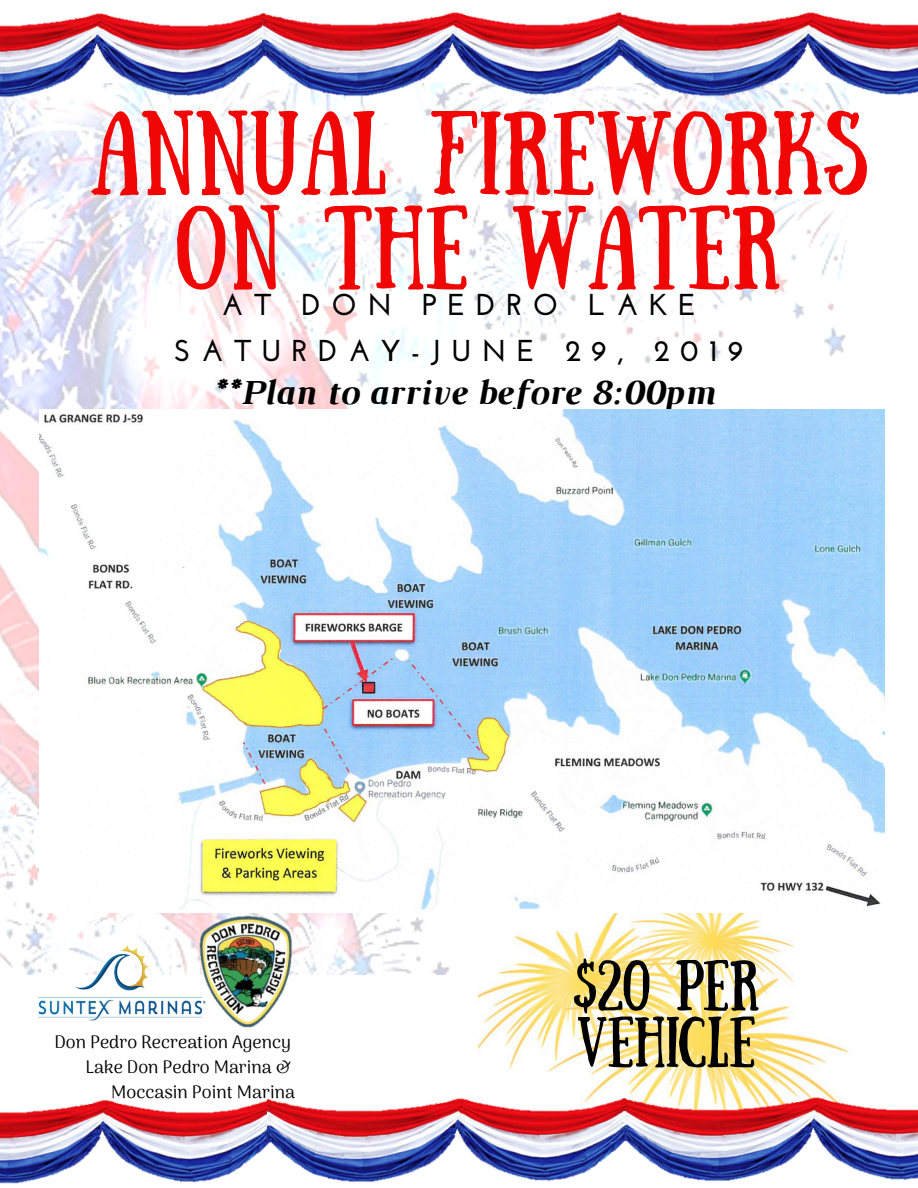
<style>
.page{position:relative;width:918px;height:1188px;background:#fff}
.page>*{position:absolute;margin:0;border:0;box-sizing:border-box;transform-origin:0 0}
.t1{font:84px/94.5px "Sunday";color:#f10606;text-align:center}
.t2{font:50.85px/56.6px "Sunday";letter-spacing:.005em;color:#000}
.t3{font:italic 700 35.85px "Luthier";color:#000}
.t4{font:700 30.15px/45.9px "Josefin Sans";letter-spacing:.35em;color:#000;text-align:center}
.t5{font:18px/24.8px "Arima Madurai";color:#000;text-align:right}
</style>
<div class="page">
<img style="left:0;top:102px;width:848px;height:873px">
<img style="left:0;top:13px;width:265px;height:91px">
<img style="left:263px;top:12px;width:355px;height:90px">
<img style="left:618px;top:12px;width:300px;height:90px">
<img style="left:0;top:1099px;width:268px;height:85px">
<img style="left:478px;top:912px;width:375px;height:175px">
<img style="left:624px;top:1085px;width:294px;height:96px">
<img style="left:268px;top:1087px;width:357px;height:95px">
<img style="left:36px;top:942px;width:158px;height:79px">
<img style="left:194px;top:913px;width:100px;height:115px">
<img style="left:40px;top:410px;width:844px;height:502px">
<h1 class="t1" style="left:90px;top:106px;width:779px">ANNUAL FIREWORKS<br>ON THE WATER</h1>
<h3 class="t4" style="left:174px;top:285px;width:571px">AT DON PEDRO LAKE<br>SATURDAY-JUNE 29, 2019</h3>
<h3 class="t3" style="left:211px;top:379px;width:504px">**Plan to arrive before 8:00pm</h3>
<p class="t5" style="left:54px;top:1030px;width:242px">Don Pedro Recreation Agency<br>Lake Don Pedro Marina &amp;<br>Moccasin Point Marina</p>
<h2 class="t2" style="left:573px;top:957px;width:188px">$20 PER<br>VEHICLE</h2>
</div>
